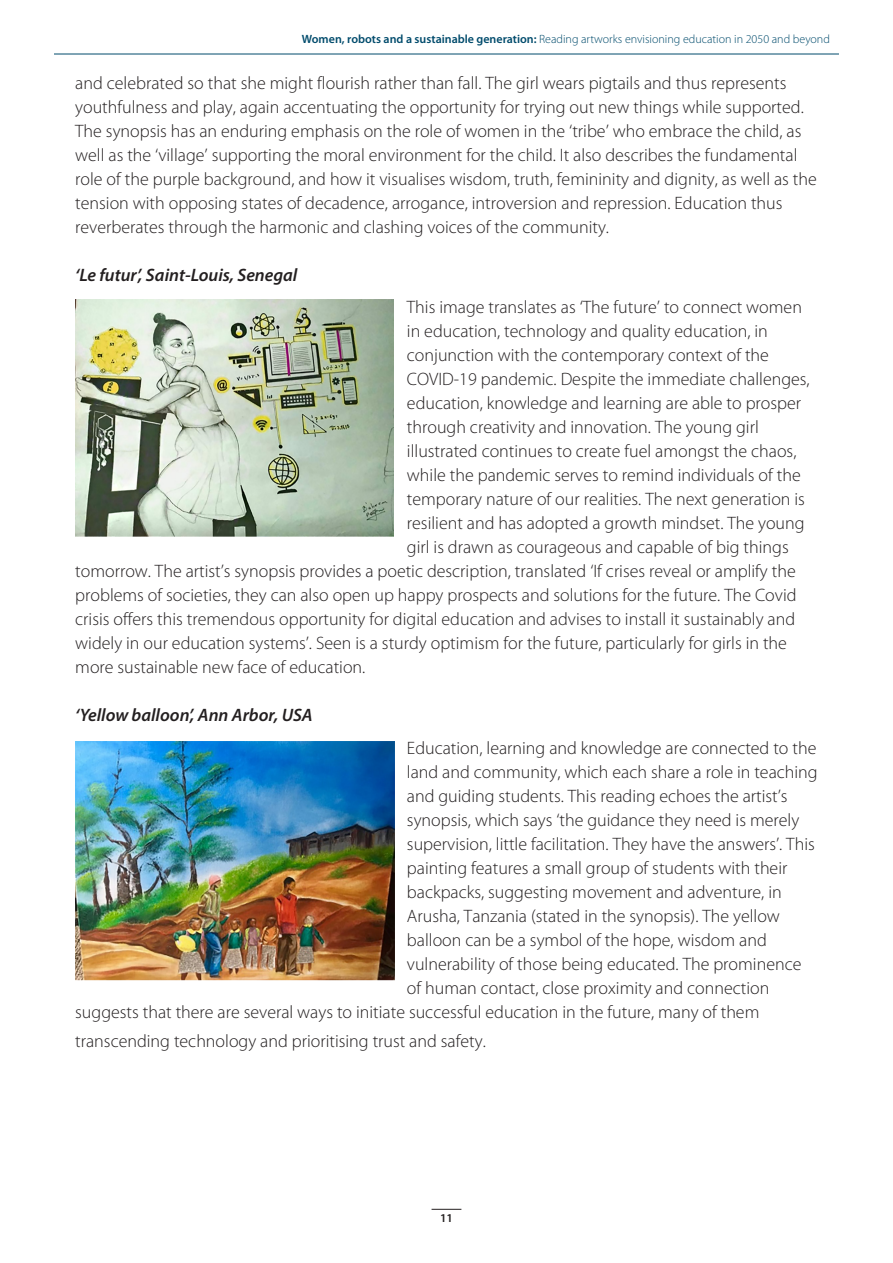
<style>
.page{position:relative;width:893px;height:1263px;background:#fff}
.page>*{position:absolute;margin:0;border:0;box-sizing:border-box;transform-origin:0 0}
.Texte_courant{font:300 18px/24px "Myriad Pro";color:#231f20}
.Titre_image{font:italic 600 18px "Myriad Pro";color:#231f20}
.t1{font:300 12px "Myriad Pro";color:#004b6c}
.t2{font:600 12px "Myriad Pro";color:#231f20}
.s1{font-weight:600}
</style>
<div class="page">
<svg style="left:432px;top:1209px;width:29px;height:1px"></svg>
<hr style="left:54px;top:54px;width:785px;height:1px;background:#004b6c">
<img style="left:76px;top:300px;width:318px;height:237px">
<img style="left:75px;top:741px;width:319px;height:239px">
<p class="t1" style="left:302px;top:33px;width:529px"><span class="s1">Women, robots and a sustainable generation:</span> Reading artworks envisioning education in 2050 and beyond</p>
<p class="Texte_courant" style="left:75px;top:71px;width:743px">and celebrated so that she might flourish rather than fall. The girl wears pigtails and thus represents youthfulness and play, again accentuating the opportunity for trying out new things while supported.<br>The synopsis has an enduring emphasis on the role of women in the ‘tribe’ who embrace the child, as well as the ‘village’ supporting the moral environment for the child. It also describes the fundamental role of the purple background, and how it visualises wisdom, truth, femininity and dignity, as well as the tension with opposing states of decadence, arrogance, introversion and repression. Education thus reverberates through the harmonic and clashing voices of the community.</p>
<p class="Titre_image" style="left:75px;top:263px;width:224px">‘Le futur’, Saint-Louis, Senegal</p>
<p class="Texte_courant" style="left:407px;top:296px;width:397px">This image translates as ‘The future’ to connect women</p>
<p class="Texte_courant" style="left:407px;top:320px;width:362px">in education, technology and quality education, in</p>
<p class="Texte_courant" style="left:407px;top:344px;width:364px">conjunction with the contemporary context of the</p>
<p class="Texte_courant" style="left:407px;top:368px;width:404px">COVID-19 pandemic. Despite the immediate challenges,</p>
<p class="Texte_courant" style="left:407px;top:392px;width:396px">education, knowledge and learning are able to prosper</p>
<p class="Texte_courant" style="left:407px;top:416px;width:353px">through creativity and innovation. The young girl</p>
<p class="Texte_courant" style="left:407px;top:440px;width:391px">illustrated continues to create fuel amongst the chaos,</p>
<p class="Texte_courant" style="left:407px;top:464px;width:395px">while the pandemic serves to remind individuals of the</p>
<p class="Texte_courant" style="left:407px;top:488px;width:400px">temporary nature of our realities. The next generation is</p>
<p class="Texte_courant" style="left:407px;top:512px;width:399px">resilient and has adopted a growth mindset. The young</p>
<p class="Texte_courant" style="left:407px;top:536px;width:383px">girl is drawn as courageous and capable of big things</p>
<p class="Texte_courant" style="left:75px;top:560px;width:722px">tomorrow. The artist’s synopsis provides a poetic description, translated ‘If crises reveal or amplify the</p>
<p class="Texte_courant" style="left:75px;top:584px;width:723px">problems of societies, they can also open up happy prospects and solutions for the future. The Covid</p>
<p class="Texte_courant" style="left:75px;top:608px;width:721px">crisis offers this tremendous opportunity for digital education and advises to install it sustainably and</p>
<p class="Texte_courant" style="left:75px;top:632px;width:713px">widely in our education systems’. Seen is a sturdy optimism for the future, particularly for girls in the</p>
<p class="Texte_courant" style="left:75px;top:656px;width:292px">more sustainable new face of education.</p>
<p class="Titre_image" style="left:75px;top:704px;width:239px">‘Yellow balloon’, Ann Arbor, USA</p>
<p class="Texte_courant" style="left:407px;top:736px;width:411px">Education, learning and knowledge are connected to the</p>
<p class="Texte_courant" style="left:407px;top:760px;width:412px">land and community, which each share a role in teaching</p>
<p class="Texte_courant" style="left:407px;top:784px;width:382px">and guiding students. This reading echoes the artist’s</p>
<p class="Texte_courant" style="left:407px;top:808px;width:394px">synopsis, which says ‘the guidance they need is merely</p>
<p class="Texte_courant" style="left:407px;top:832px;width:409px">supervision, little facilitation. They have the answers’. This</p>
<p class="Texte_courant" style="left:407px;top:856px;width:382px">painting features a small group of students with their</p>
<p class="Texte_courant" style="left:407px;top:880px;width:376px">backpacks, suggesting movement and adventure, in</p>
<p class="Texte_courant" style="left:407px;top:904px;width:374px">Arusha, Tanzania (stated in the synopsis). The yellow</p>
<p class="Texte_courant" style="left:407px;top:928px;width:361px">balloon can be a symbol of the hope, wisdom and</p>
<p class="Texte_courant" style="left:407px;top:952px;width:396px">vulnerability of those being educated. The prominence</p>
<p class="Texte_courant" style="left:407px;top:976px;width:364px">of human contact, close proximity and connection</p>
<p class="Texte_courant" style="left:75px;top:1000px;width:686px">suggests that there are several ways to initiate successful education in the future, many of them</p>
<p class="Texte_courant" style="left:75px;top:1029px;width:412px">transcending technology and prioritising trust and safety.</p>
<p class="t2" style="left:440px;top:1210px;width:14px">11</p>
</div>
